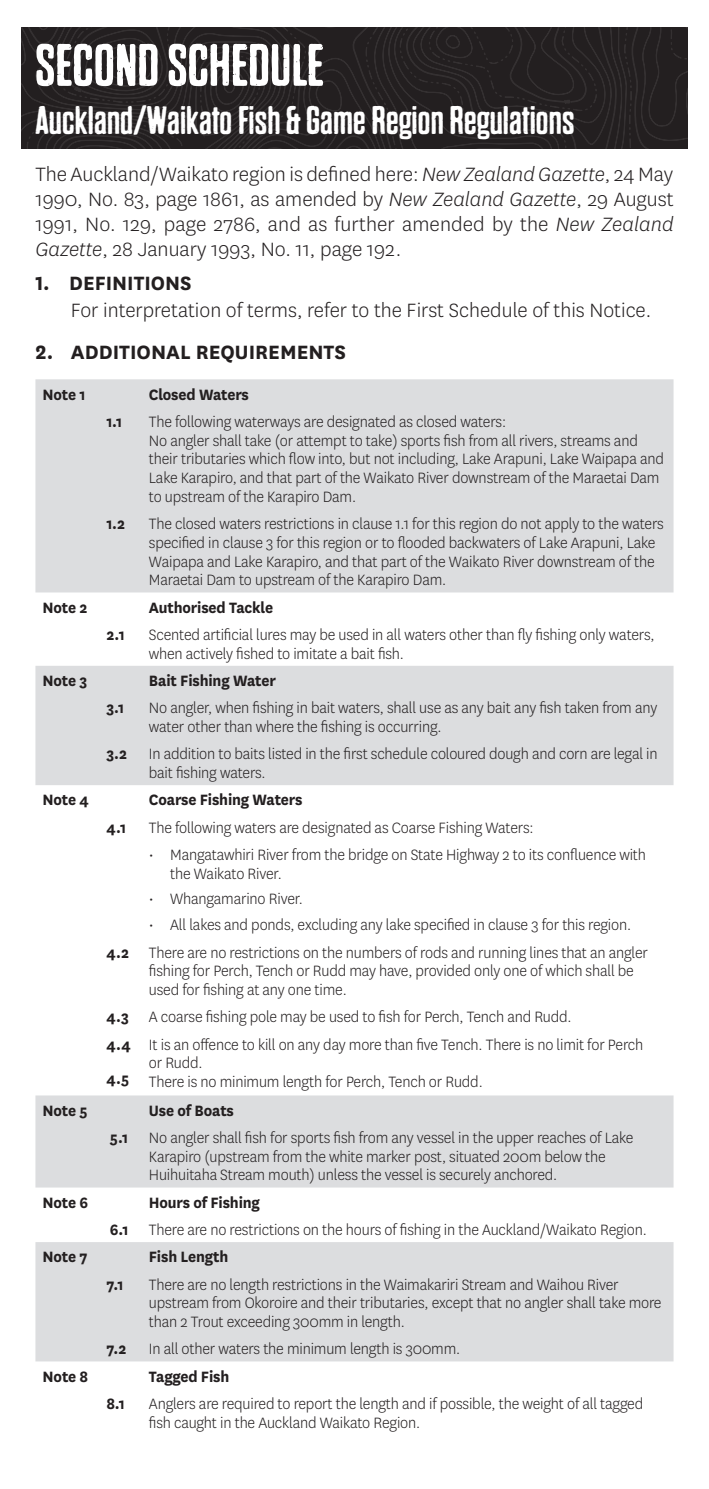
<style>
.page{position:relative;width:709px;height:1489px;background:#fff}
.page>*{position:absolute;margin:0;border:0;box-sizing:border-box;transform-origin:0 0}
.t1{font:60px "Dharma Gothic P";color:#fff}
.t2{font:40px "Dharma Gothic P";color:#fff}
.t3{font:300 22.5px/25px "National";color:#231f20;text-align:justify}
.t4{font:700 22.5px "National";color:#231f20}
.t5{font:300 17.5px/18.8px "National";letter-spacing:-.01em;color:#231f20;scale:.95 1}
.t6{font:700 17.5px "National";letter-spacing:-.01em;color:#231f20;scale:.95 1}
.s1{font-style:italic}
.s2{font-weight:700}
</style>
<div class="page">
<svg style="left:35px;top:379px;width:638px;height:406px;fill:#dcdddf"></svg>
<svg style="left:35px;top:1095px;width:638px;height:266px;fill:#dcdddf"></svg>
<svg style="left:21px;top:27px;width:667px;height:122px;background:#262223"></svg>
<h1 class="t1" style="left:35px;top:34px;width:290px">SECOND SCHEDULE</h1>
<h2 class="t2" style="left:35px;top:99px;width:540px">Auckland/Waikato Fish &amp; Game Region Regulations</h2>
<p class="t3" style="left:35px;top:161px;width:639px">The Auckland/Waikato region is defined here: <span class="s1">New Zealand Gazette</span>, 24 May 1990, No. 83, page 1861, as amended by <span class="s1">New Zealand Gazette</span>, 29 August 1991, No. 129, page 2786, and as further amended by the <span class="s1">New Zealand Gazette</span>, 28 January 1993, No. 11, page 192.</p>
<p class="t4" style="left:35px;top:268px;width:158px">1. DEFINITIONS</p>
<p class="t3" style="left:71px;top:297px;width:582px">For interpretation of terms, refer to the First Schedule of this Notice.</p>
<p class="t4" style="left:35px;top:336px;width:312px">2. ADDITIONAL REQUIREMENTS</p>
<p class="t6" style="left:43px;top:382px;width:47px">Note 1</p>
<p class="t6" style="left:149px;top:382px;width:107px">Closed Waters</p>
<p class="t6" style="left:106px;top:409px;width:18px">1.1</p>
<p class="t5" style="left:149px;top:411px;width:543px">The following waterways are designated as closed waters:<br>No angler shall take (or attempt to take) sports fish from all rivers, streams and their tributaries which flow into, but not including, Lake Arapuni, Lake Waipapa and Lake Karapiro, and that part of the Waikato River downstream of the Maraetai Dam to upstream of the Karapiro Dam.</p>
<p class="t6" style="left:106px;top:511px;width:21px">1.2</p>
<p class="t5" style="left:149px;top:514px;width:543px">The closed waters restrictions in clause 1.1 for this region do not apply to the waters specified in clause 3 for this region or to flooded backwaters of Lake Arapuni, Lake Waipapa and Lake Karapiro, and that part of the Waikato River downstream of the Maraetai Dam to upstream of the Karapiro Dam.</p>
<p class="t6" style="left:43px;top:595px;width:49px">Note 2</p>
<p class="t6" style="left:149px;top:595px;width:132px">Authorised Tackle</p>
<p class="t6" style="left:106px;top:622px;width:21px">2.1</p>
<p class="t5" style="left:149px;top:624px;width:534px">Scented artificial lures may be used in all waters other than fly fishing only waters, when actively fished to imitate a bait fish.</p>
<p class="t6" style="left:43px;top:668px;width:49px">Note 3</p>
<p class="t6" style="left:149px;top:668px;width:135px">Bait Fishing Water</p>
<p class="t6" style="left:106px;top:695px;width:20px">3.1</p>
<p class="t5" style="left:149px;top:698px;width:536px">No angler, when fishing in bait waters, shall use as any bait any fish taken from any water other than where the fishing is occurring.</p>
<p class="t5" style="left:149px;top:744px;width:537px;text-indent:-43px"><span class="s2">3.2</span> In addition to baits listed in the first schedule coloured dough and corn are legal in bait fishing waters.</p>
<p class="t6" style="left:43px;top:787px;width:50px">Note 4</p>
<p class="t6" style="left:149px;top:787px;width:163px">Coarse Fishing Waters</p>
<p class="t6" style="left:106px;top:814px;width:22px">4.1</p>
<p class="t5" style="left:149px;top:817px;width:406px">The following waters are designated as Coarse Fishing Waters:</p>
<p class="t5" style="left:170px;top:844px;width:502px;text-indent:-21px">• Mangatawhiri River from the bridge on State Highway 2 to its confluence with the Waikato River.</p>
<p class="t5" style="left:149px;top:889px;width:164px">• Whangamarino River.</p>
<p class="t5" style="left:106px;top:910px;width:571px;line-height:27.2px;text-indent:43px">• All lakes and ponds, excluding any lake specified in clause 3 for this region.<br><span class="s2">4.2</span> There are no restrictions on the numbers of rods and running lines that an angler</p>
<p class="t5" style="left:149px;top:961px;width:512px">fishing for Perch, Tench or Rudd may have, provided only one of which shall be used for fishing at any one time.</p>
<p class="t5" style="left:106px;top:1002px;width:491px;line-height:27.2px"><span class="s2">4.3</span> A coarse fishing pole may be used to fish for Perch, Tench and Rudd.<br><span class="s2">4.4</span></p>
<p class="t6" style="left:106px;top:1066px;width:26px">4.5</p>
<p class="t5" style="left:149px;top:1034px;width:522px">It is an offence to kill on any day more than five Tench. There is no limit for Perch or Rudd.<br>There is no minimum length for Perch, Tench or Rudd.</p>
<p class="t6" style="left:43px;top:1097px;width:49px">Note 5</p>
<p class="t5" style="left:110px;top:1096px;width:552px;line-height:27.2px;text-indent:39px"><span class="s2">Use of Boats<br>5.1</span> No angler shall fish for sports fish from any vessel in the upper reaches of Lake</p>
<p class="t5" style="left:149px;top:1146px;width:482px">Karapiro (upstream from the white marker post, situated 200m below the<br>Huihuitaha Stream mouth) unless the vessel is securely anchored.</p>
<p class="t6" style="left:43px;top:1189px;width:50px">Note 6</p>
<p class="t5" style="left:110px;top:1188px;width:567px;line-height:27.2px;text-indent:39px"><span class="s2">Hours of Fishing<br>6.1</span> There are no restrictions on the hours of fishing in the Auckland/Waikato Region.</p>
<p class="t6" style="left:43px;top:1244px;width:49px">Note 7</p>
<p class="t6" style="left:149px;top:1244px;width:85px">Fish Length</p>
<p class="t6" style="left:106px;top:1271px;width:20px">7.1</p>
<p class="t5" style="left:149px;top:1274px;width:541px">There are no length restrictions in the Waimakariri Stream and Waihou River upstream from Okoroire and their tributaries, except that no angler shall take more than 2 Trout exceeding 300mm in length.</p>
<p class="t6" style="left:106px;top:1336px;width:23px">7.2</p>
<p class="t5" style="left:149px;top:1338px;width:329px">In all other waters the minimum length is 300mm.</p>
<p class="t6" style="left:43px;top:1363px;width:50px">Note 8</p>
<p class="t6" style="left:149px;top:1363px;width:86px">Tagged Fish</p>
<p class="t6" style="left:106px;top:1390px;width:21px">8.1</p>
<p class="t5" style="left:149px;top:1393px;width:522px">Anglers are required to report the length and if possible, the weight of all tagged fish caught in the Auckland Waikato Region.</p>
</div>
